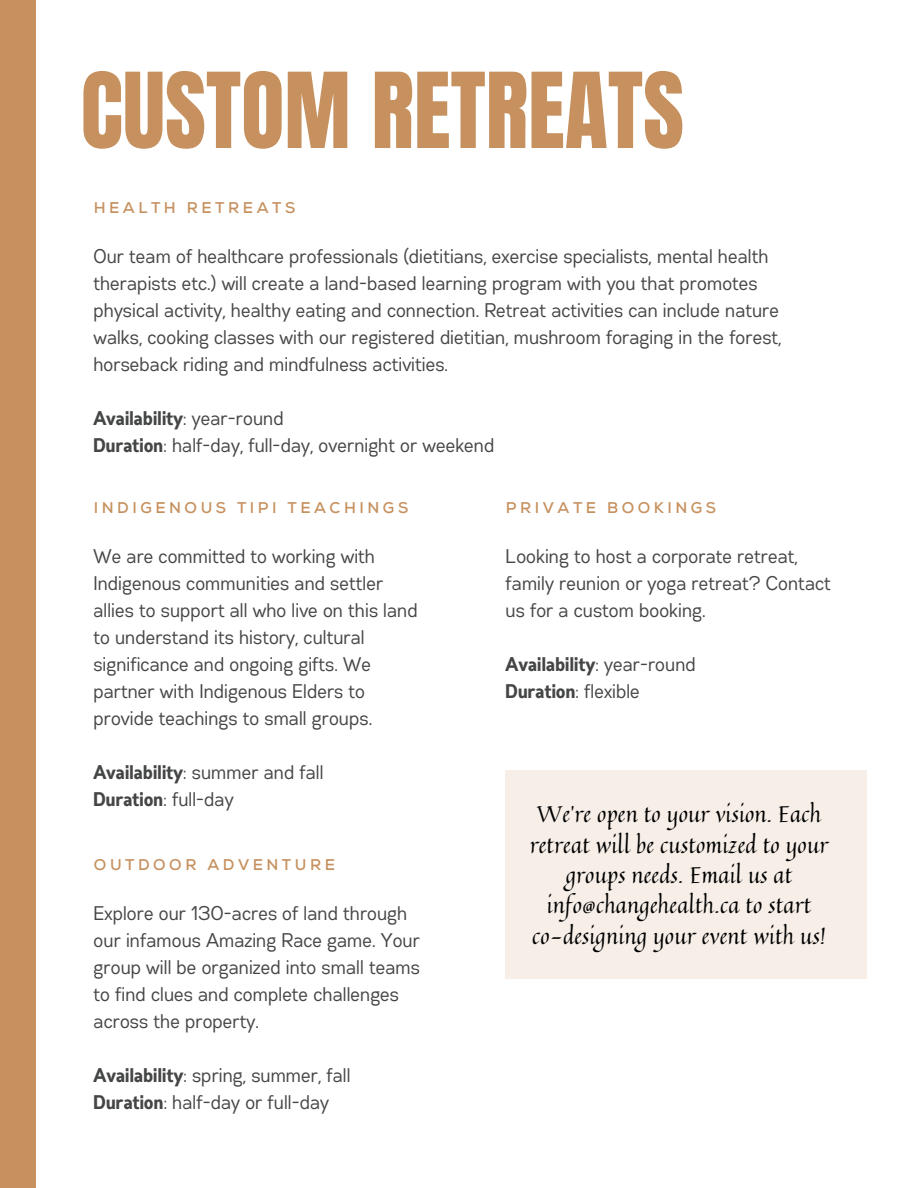
<style>
.page{position:relative;width:918px;height:1188px;background:#fff}
.page>*{position:absolute;margin:0;border:0;box-sizing:border-box;transform-origin:0 0}
.t1{font:88.95px "Anton";color:#c6915f}
.t2{font:22.5px/30.3px "Quintessential";letter-spacing:.01em;color:#000;text-align:center}
.t3{font:19.8px/27px "Gabriel Sans Cond";color:#444645}
.t4{font:700 19.8px/27px "Gabriel Sans Cond";color:#444645}
.t5{font:700 15.45px "Nexa";letter-spacing:.225em;color:#c6915f}
.s1{font-weight:700}
.s2{font-weight:400}
</style>
<div class="page">
<div style="left:0;top:0;width:36px;height:1188px;background:#c6915f"></div>
<div style="left:506px;top:770px;width:361px;height:209px;background:#f6eee7"></div>
<h1 class="t1" style="left:81px;top:47px;width:605px">CUSTOM RETREATS</h1>
<h3 class="t5" style="left:94px;top:199px;width:203px">HEALTH RETREATS</h3>
<p class="t3" style="left:94px;top:244px;width:690px">Our team of healthcare professionals (dietitians, exercise specialists, mental health therapists etc.) will create a land-based learning program with you that promotes physical activity, healthy eating and connection. Retreat activities can include nature walks, cooking classes with our registered dietitian, mushroom foraging in the forest, horseback riding and mindfulness activities.</p>
<h3 class="t3" style="left:94px;top:406px;width:402px"><span class="s1">Availability</span>: year-round<br><span class="s1">Duration</span>: half-day, full-day, overnight or weekend</h3>
<h3 class="t5" style="left:94px;top:499px;width:316px">INDIGENOUS TIPI TEACHINGS</h3>
<p class="t3" style="left:94px;top:544px;width:326px">We are committed to working with Indigenous communities and settler allies to support all who live on this land to understand its history, cultural significance and ongoing gifts. We partner with Indigenous Elders to provide teachings to small groups.</p>
<p class="t3" style="left:94px;top:760px;width:232px"><span class="s1">Availability</span>: summer and fall<br><span class="s1">Duration</span>: full-day</p>
<h3 class="t5" style="left:94px;top:856px;width:243px">OUTDOOR ADVENTURE</h3>
<h3 class="t3" style="left:94px;top:901px;width:328px">Explore our 130-acres of land through our infamous Amazing Race game. Your group will be organized into small teams to find clues and complete challenges across the property.</h3>
<p class="t3" style="left:94px;top:1063px;width:259px"><span class="s1">Availability</span>: spring, summer, fall<br><span class="s1">Duration</span>: half-day or full-day</p>
<h2 class="t5" style="left:506px;top:499px;width:212px">PRIVATE BOOKINGS</h2>
<h3 class="t3" style="left:506px;top:544px;width:327px">Looking to host a corporate retreat, family reunion or yoga retreat? Contact us for a custom booking.</h3>
<h3 class="t4" style="left:506px;top:652px;width:192px">Availability<span class="s2">: year-round<br></span>Duration<span class="s2">: flexible</span></h3>
<h3 class="t2" style="left:530px;top:799px;width:300px">We’re open to your vision. Each retreat will be customized to your groups needs. Email us at info@changehealth.ca to start co-designing your event with us!</h3>
</div>
